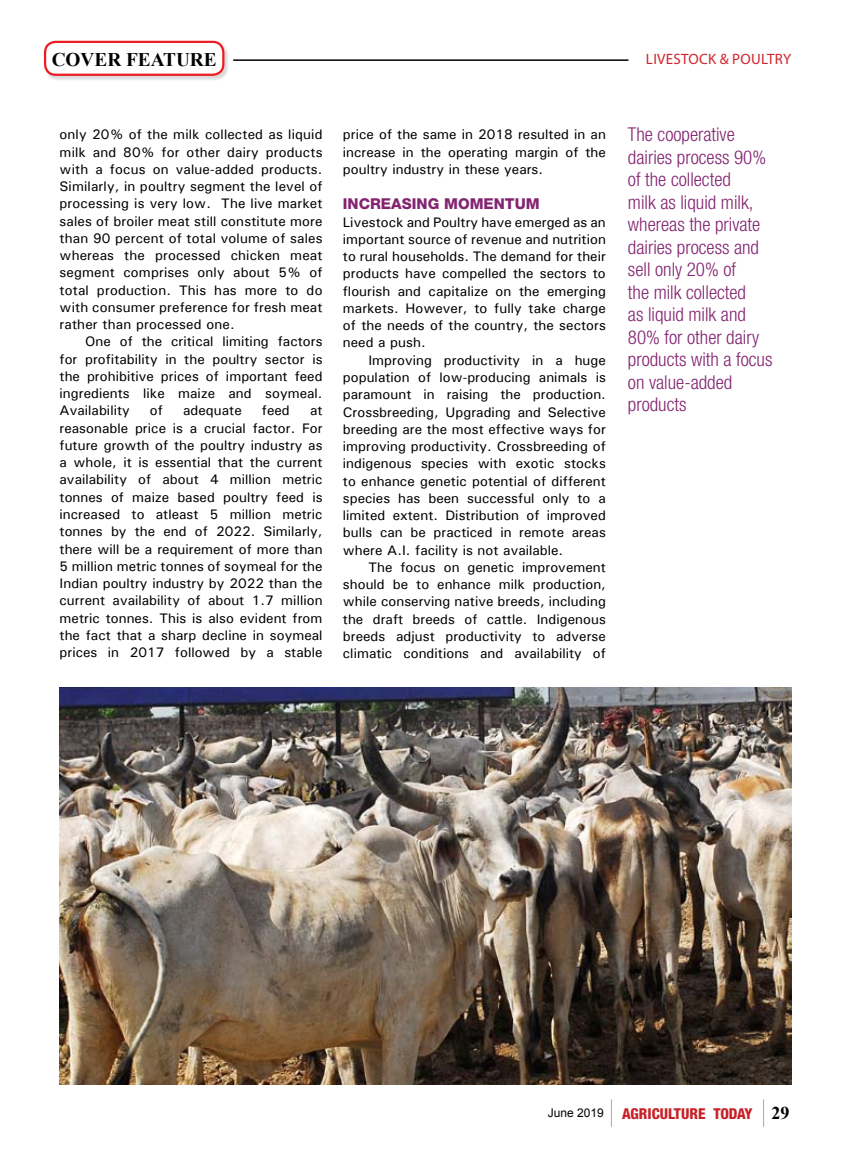
<style>
.page{position:relative;width:851px;height:1170px;background:#fff}
.page>*{position:absolute;margin:0;border:0;box-sizing:border-box;transform-origin:0 0}
.t1{font:700 19.2px "Times New Roman";color:#000}
.t2{font:300 condensed 19.05px/22.5px "Helvetica Neue LT Std";color:#832471}
.t3{font:800 condensed 15px "Helvetica Neue LT Std";color:#c72127}
.t4{font:800 15px "Helvetica Neue LT Std";color:#832471}
.t5{font:15px "Myriad Pro";letter-spacing:.02em;color:#d2232a}
.t6{font:500 13.8px/17.2px "Univers";letter-spacing:.005em;color:#000;text-align:justify}
.s1{font-family:"Arial";font-weight:400;font-stretch:normal;font-size:12px;color:#000}
.s2{font-family:"Times New Roman";font-weight:700;font-stretch:normal;font-size:18px;color:#000}
</style>
<div class="page">
<svg style="left:763px;top:1099px;width:1px;height:27px"></svg>
<svg style="left:611px;top:1099px;width:1px;height:27px"></svg>
<img style="left:60px;top:687px;width:731px;height:397px">
<div style="left:44px;top:41px;width:192px;height:46px;background:#000;opacity:.15"></div>
<div style="left:45px;top:42px;width:178px;height:33px;background:#fff;border-radius:11px"></div>
<div style="left:44px;top:41px;width:180px;height:35px;border:2px solid #ed1c24;border-radius:11px"></div>
<hr style="left:233px;top:59px;width:395px;height:2px;background:#000">
<h1 class="t1" style="left:52px;top:47px;width:165px">COVER FEATURE</h1>
<p class="t5" style="left:646px;top:50px;width:147px">LIVESTOCK &amp; POULTRY</p>
<p class="t6" style="left:60px;top:126px;width:264px">only 20% of the milk collected as liquid milk and 80% for other dairy products with a focus on value-added products.<br>Similarly, in poultry segment the level of processing is very low. The live market sales of broiler meat still constitute more than 90 percent of total volume of sales whereas the processed chicken meat segment comprises only about 5% of total production. This has more to do with consumer preference for fresh meat rather than processed one.</p>
<p class="t6" style="left:60px;top:333px;width:264px;text-indent:26px">One of the critical limiting factors for profitability in the poultry sector is the prohibitive prices of important feed ingredients like maize and soymeal.<br>Availability</p>
<p class="t6" style="left:150px;top:402px;width:15px">of</p>
<p class="t6" style="left:183px;top:402px;width:60px">adequate</p>
<p class="t6" style="left:262px;top:402px;width:29px">feed</p>
<p class="t6" style="left:60px;top:402px;width:264px;text-indent:250px">at reasonable price is a crucial factor. For future growth of the poultry industry as a whole, it is essential that the current availability of about 4 million metric tonnes of maize based poultry feed is increased to atleast 5 million metric tonnes by the end of 2022. Similarly, there will be a requirement of more than 5 million metric tonnes of soymeal for the Indian poultry industry by 2022 than the current availability of about 1.7 million metric tonnes. This is also evident from the fact that a sharp decline in soymeal prices in 2017 followed by a stable</p>
<p class="t6" style="left:343px;top:126px;width:264px">price of the same in 2018 resulted in an increase in the operating margin of the poultry industry in these years.</p>
<p class="t4" style="left:343px;top:195px;width:196px">INCREASING MOMENTUM</p>
<p class="t6" style="left:343px;top:213px;width:264px">Livestock and Poultry have emerged as an important source of revenue and nutrition to rural households. The demand for their products have compelled the sectors to flourish and capitalize on the emerging markets. However, to fully take charge of the needs of the country, the sectors need a push.</p>
<p class="t6" style="left:343px;top:351px;width:264px;text-indent:26px">Improving productivity in a huge population of low-producing animals is paramount in raising the production.<br>Crossbreeding, Upgrading and Selective breeding are the most effective ways for improving productivity. Crossbreeding of indigenous species with exotic stocks to enhance genetic potential of different species has been successful only to a limited extent. Distribution of improved bulls can be practiced in remote areas where A.I. facility is not available.</p>
<p class="t6" style="left:343px;top:558px;width:264px;text-indent:26px">The focus on genetic improvement should be to enhance milk production, while conserving native breeds, including the draft breeds of cattle. Indigenous breeds adjust productivity to adverse climatic conditions and availability of</p>
<h2 class="t2" style="left:628px;top:123px;width:146px">The cooperative dairies process 90% of the collected<br>milk as liquid milk, whereas the private dairies process and sell only 20% of<br>the milk collected<br>as liquid milk and<br>80% for other dairy products with a focus on value-added products</h2>
<p class="t3" style="left:547px;top:1104px;width:243px"><span class="s1">June 2019</span> AGRICULTURE TODAY <span class="s2">29</span></p>
</div>
